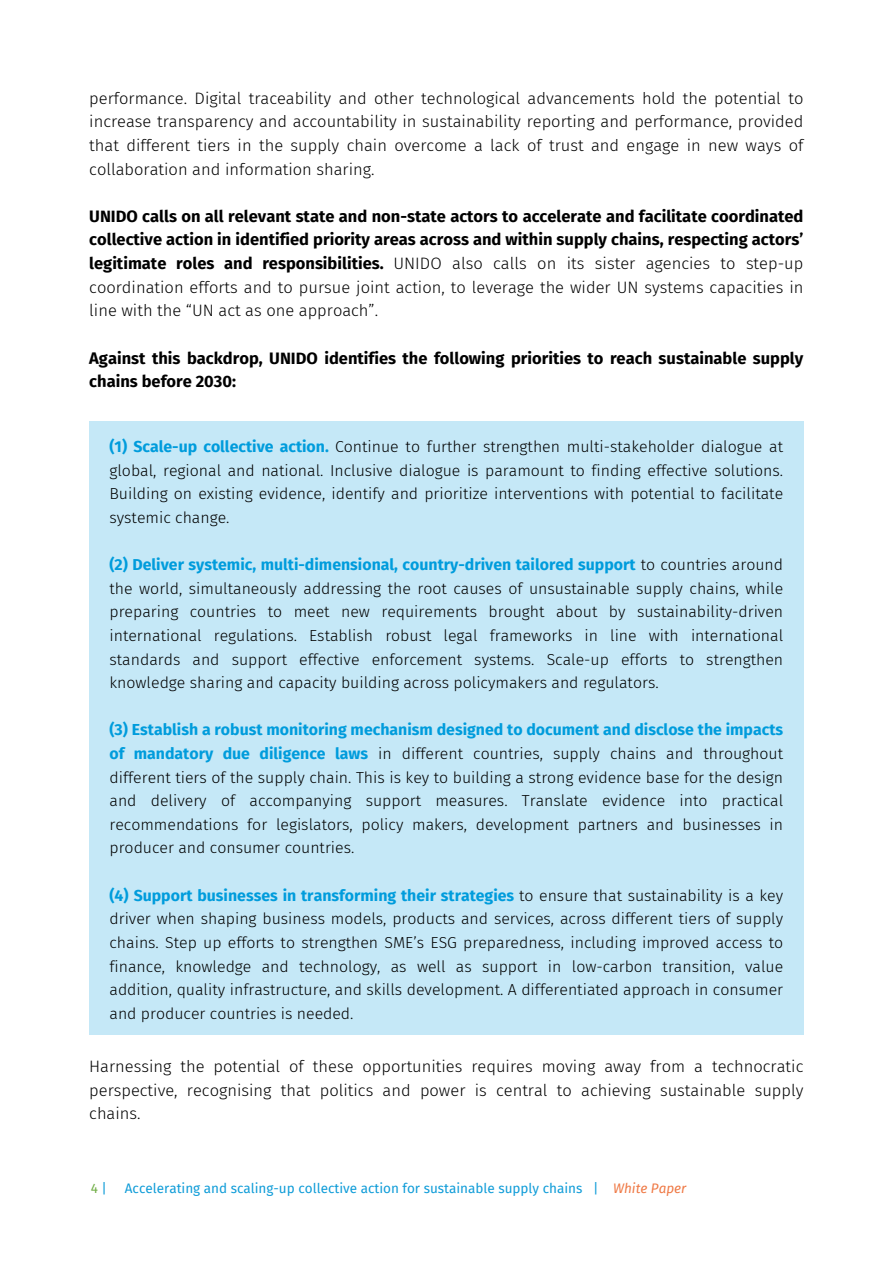
<style>
.page{position:relative;width:893px;height:1264px;background:#fff}
.page>*{position:absolute;margin:0;border:0;box-sizing:border-box;transform-origin:0 0}
.t1{font:700 16.5px/23.5px "Fira Sans";color:#000;text-align:justify}
.t2{font:300 16.5px/23.5px "Fira Sans";color:#000;text-align:justify}
.t3{font:300 15.9px/23.5px "Fira Sans";color:#000;text-align:justify}
.t4{font:13.5px "Fira Sans";color:#0f9cd8}
.t5{font:13.5px "Fira Sans";color:#71ae47}
.s1{font-weight:300}
.s2{font-weight:700;color:#009cdc}
.s3{color:#0f9cd8}
.s4{font-style:italic;color:#ef7945}
</style>
<div class="page">
<div style="left:89px;top:420px;width:714px;height:614px;background:#c5e8f7"></div>
<p class="t2" style="left:89px;top:86px;width:715px">performance. Digital traceability and other technological advancements hold the potential to increase transparency and accountability in sustainability reporting and performance, provided that different tiers in the supply chain overcome a lack of trust and engage in new ways of collaboration and information sharing.</p>
<p class="t1" style="left:89px;top:204px;width:715px">UNIDO calls on all relevant state and non-state actors to accelerate and facilitate coordinated collective action in identified priority areas across and within supply chains, respecting actors’ legitimate roles and responsibilities. <span class="s1">UNIDO also calls on its sister agencies to step-up coordination efforts and to pursue joint action, to leverage the wider UN systems capacities in line with the “UN act as one approach”.</span></p>
<p class="t1" style="left:89px;top:346px;width:715px">Against this backdrop, UNIDO identifies the following priorities to reach sustainable supply chains before 2030:</p>
<p class="t3" style="left:109px;top:435px;width:675px"><span class="s2">(1) Scale-up collective action.</span> Continue to further strengthen multi-stakeholder dialogue at global, regional and national. Inclusive dialogue is paramount to finding effective solutions.<br>Building on existing evidence, identify and prioritize interventions with potential to facilitate systemic change.</p>
<p class="t3" style="left:109px;top:553px;width:675px"><span class="s2">(2) Deliver systemic, multi-dimensional, country-driven tailored support</span> to countries around the world, simultaneously addressing the root causes of unsustainable supply chains, while preparing countries to meet new requirements brought about by sustainability-driven international regulations. Establish robust legal frameworks in line with international standards and support effective enforcement systems. Scale-up efforts to strengthen knowledge sharing and capacity building across policymakers and regulators.</p>
<p class="t3" style="left:109px;top:718px;width:675px"><span class="s2">(3) Establish a robust monitoring mechanism designed to document and disclose the impacts of mandatory due diligence laws</span> in different countries, supply chains and throughout different tiers of the supply chain. This is key to building a strong evidence base for the design and delivery of accompanying support measures. Translate evidence into practical recommendations for legislators, policy makers, development partners and businesses in producer and consumer countries.</p>
<p class="t3" style="left:109px;top:883px;width:675px"><span class="s2">(4) Support businesses in transforming their strategies</span> to ensure that sustainability is a key driver when shaping business models, products and services, across different tiers of supply chains. Step up efforts to strengthen SME’s ESG preparedness, including improved access to finance, knowledge and technology, as well as support in low-carbon transition, value addition, quality infrastructure, and skills development. A differentiated approach in consumer and producer countries is needed.</p>
<p class="t2" style="left:89px;top:1054px;width:715px">Harnessing the potential of these opportunities requires moving away from a technocratic perspective, recognising that politics and power is central to achieving sustainable supply chains.</p>
<p class="t5" style="left:91px;top:1180px;width:18px">4 <span class="s3">|</span></p>
<p class="t4" style="left:125px;top:1180px;width:563px">Accelerating and scaling-up collective action for sustainable supply chains | <span class="s4">White Paper</span></p>
</div>
